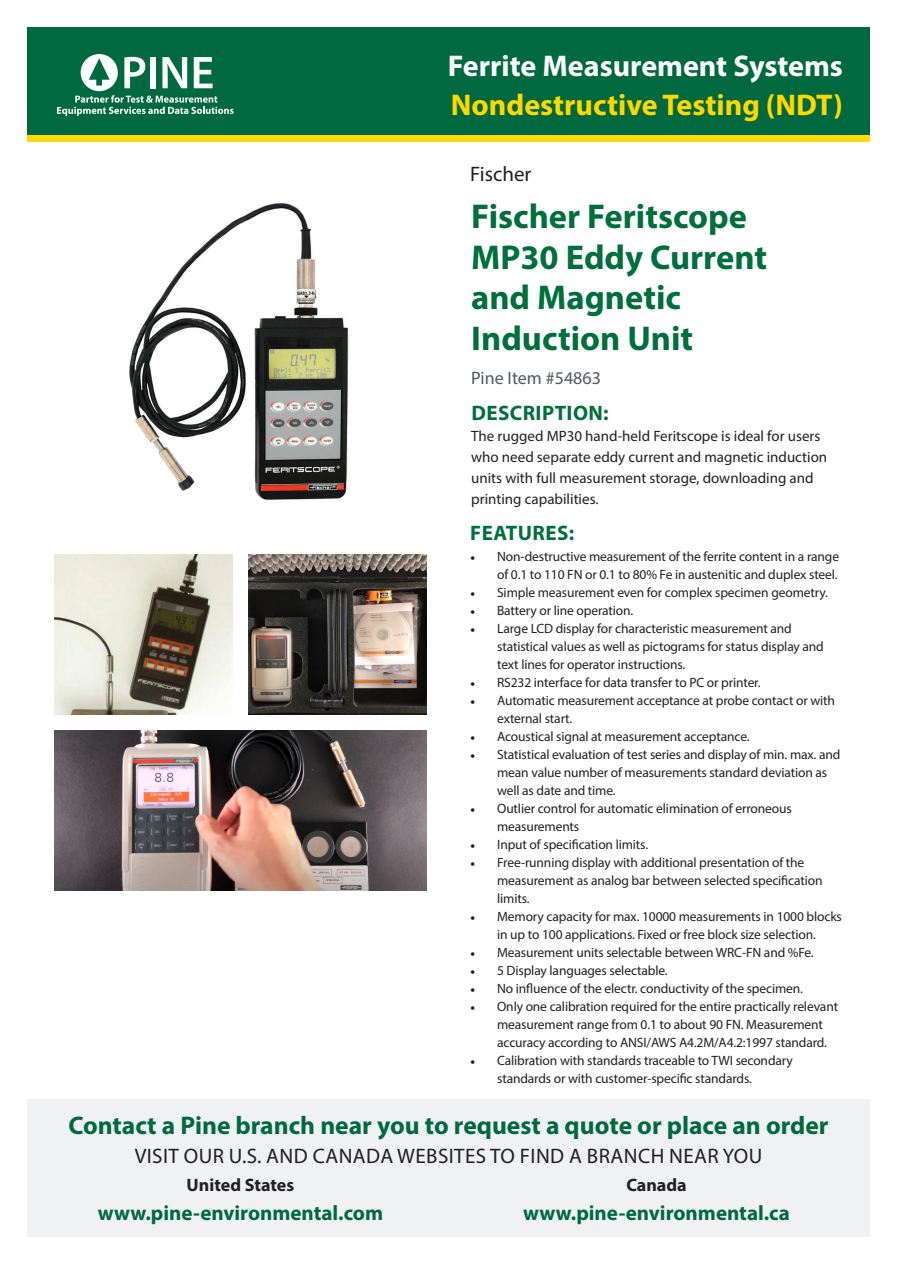
<style>
.page{position:relative;width:897px;height:1264px;background:#fff}
.page>*{position:absolute;margin:0;border:0;box-sizing:border-box;transform-origin:0 0}
.t1{font:700 34.5px/40.5px "Myriad Pro";color:#006f3c}
.t2{font:700 30px "Myriad Pro";color:#ffd801}
.t3{font:700 30px "Myriad Pro";color:#fff}
.t4{font:700 25.5px "Myriad Pro";color:#00693f}
.t5{font:700 21px "Myriad Pro";color:#00693f}
.t6{font:21px "Myriad Pro";letter-spacing:.02em;color:#231f20}
.t7{font:700 21px "Myriad Pro";letter-spacing:.02em;color:#006f3c}
.t8{font:21px "Myriad Pro";color:#231f20}
.t9{font:700 18px "Myriad Pro";color:#231f20}
.t10{font:18px "Myriad Pro";color:#535860}
.t11{font:15px/21px "Myriad Pro";color:#231f20}
.t12{font:13.5px/18px "Myriad Pro";letter-spacing:-.01em;color:#231f20}
.s1{font-family:"Minion Pro"}
</style>
<div class="page">
<div style="left:27px;top:27px;width:842px;height:108px;background:#00693f"></div>
<div style="left:27px;top:135px;width:842px;height:7px;background:#ffd801"></div>
<svg style="left:57px;top:54px;width:176px;height:62px"></svg>
<div style="left:27px;top:1099px;width:842px;height:138px;background:#f0f1f2"></div>
<img style="left:129px;top:203px;width:220px;height:297px">
<img style="left:54px;top:554px;width:178px;height:160px">
<img style="left:248px;top:554px;width:179px;height:160px">
<img style="left:54px;top:730px;width:373px;height:160px">
<p class="t3" style="left:447px;top:47px;width:396px">Ferrite Measurement Systems</p>
<p class="t2" style="left:451px;top:85px;width:393px">Nondestructive Testing (NDT)</p>
<p class="t8" style="left:470px;top:161px;width:63px">Fischer</p>
<p class="t1" style="left:471px;top:195px;width:297px">Fischer Feritscope<br>MP30 Eddy Current and Magnetic<br>Induction Unit</p>
<p class="t10" style="left:471px;top:367px;width:131px">Pine Item #54863</p>
<p class="t7" style="left:471px;top:399px;width:139px">DESCRIPTION:</p>
<p class="t11" style="left:471px;top:425px;width:357px">The rugged MP30 hand-held Feritscope is ideal for users who need separate eddy current and magnetic induction units with full measurement storage, downloading and printing capabilities.</p>
<p class="t7" style="left:470px;top:519px;width:105px">FEATURES:</p>
<p class="t12" style="left:470px;top:547px;width:370px;text-align:right"><span class="s1">•</span> Non-destructive measurement of the ferrite content in a range of 0.1 to 110 FN or 0.1 to 80% Fe in austenitic and duplex steel.</p>
<p class="t12" style="left:470px;top:583px;width:359px"><span class="s1">•</span> Simple measurement even for complex specimen geometry.</p>
<p class="t12" style="left:470px;top:601px;width:165px"><span class="s1">•</span> Battery or line operation.</p>
<p class="t12" style="left:497px;top:619px;width:328px;text-indent:-27px"><span class="s1">•</span> Large LCD display for characteristic measurement and statistical values as well as pictograms for status display and text lines for operator instructions.</p>
<p class="t12" style="left:470px;top:673px;width:292px"><span class="s1">•</span> RS232 interface for data transfer to PC or printer.</p>
<p class="t12" style="left:497px;top:691px;width:339px;text-indent:-27px"><span class="s1">•</span> Automatic measurement acceptance at probe contact or with external start.</p>
<p class="t12" style="left:470px;top:727px;width:281px"><span class="s1">•</span> Acoustical signal at measurement acceptance.</p>
<p class="t12" style="left:497px;top:745px;width:345px;text-indent:-27px"><span class="s1">•</span> Statistical evaluation of test series and display of min. max. and mean value number of measurements standard deviation as well as date and time.</p>
<p class="t12" style="left:497px;top:799px;width:296px;text-indent:-27px"><span class="s1">•</span> Outlier control for automatic elimination of erroneous measurements</p>
<p class="t12" style="left:470px;top:835px;width:179px"><span class="s1">•</span> Input of specification limits.</p>
<p class="t12" style="left:497px;top:853px;width:327px;text-indent:-27px"><span class="s1">•</span> Free-running display with additional presentation of the measurement as analog bar between selected specification limits.</p>
<p class="t12" style="left:470px;top:907px;width:373px;text-align:center"><span class="s1">•</span> Memory capacity for max. 10000 measurements in 1000 blocks in up to 100 applications. Fixed or free block size selection.</p>
<p class="t12" style="left:470px;top:943px;width:345px"><span class="s1">•</span> Measurement units selectable between WRC-FN and %Fe.</p>
<p class="t12" style="left:470px;top:961px;width:199px"><span class="s1">•</span> 5 Display languages selectable.</p>
<p class="t12" style="left:470px;top:979px;width:334px"><span class="s1">•</span> No influence of the electr. conductivity of the specimen.</p>
<p class="t12" style="left:497px;top:997px;width:342px;text-indent:-27px"><span class="s1">•</span> Only one calibration required for the entire practically relevant measurement range from 0.1 to about 90 FN. Measurement accuracy according to ANSI/AWS A4.2M/A4.2:1997 standard.</p>
<p class="t12" style="left:497px;top:1051px;width:297px;text-indent:-27px"><span class="s1">•</span> Calibration with standards traceable to TWI secondary standards or with customer-specific standards.</p>
<p class="t4" style="left:68px;top:1109px;width:761px">Contact a Pine branch near you to request a quote or place an order</p>
<p class="t6" style="left:135px;top:1143px;width:629px">VISIT OUR U.S. AND CANADA WEBSITES TO FIND A BRANCH NEAR YOU</p>
<p class="t9" style="left:187px;top:1173px;width:109px">United States</p>
<p class="t9" style="left:626px;top:1173px;width:62px">Canada</p>
<p class="t5" style="left:98px;top:1199px;width:287px">www.pine-environmental.com</p>
<p class="t5" style="left:523px;top:1199px;width:268px">www.pine-environmental.ca</p>
</div>
